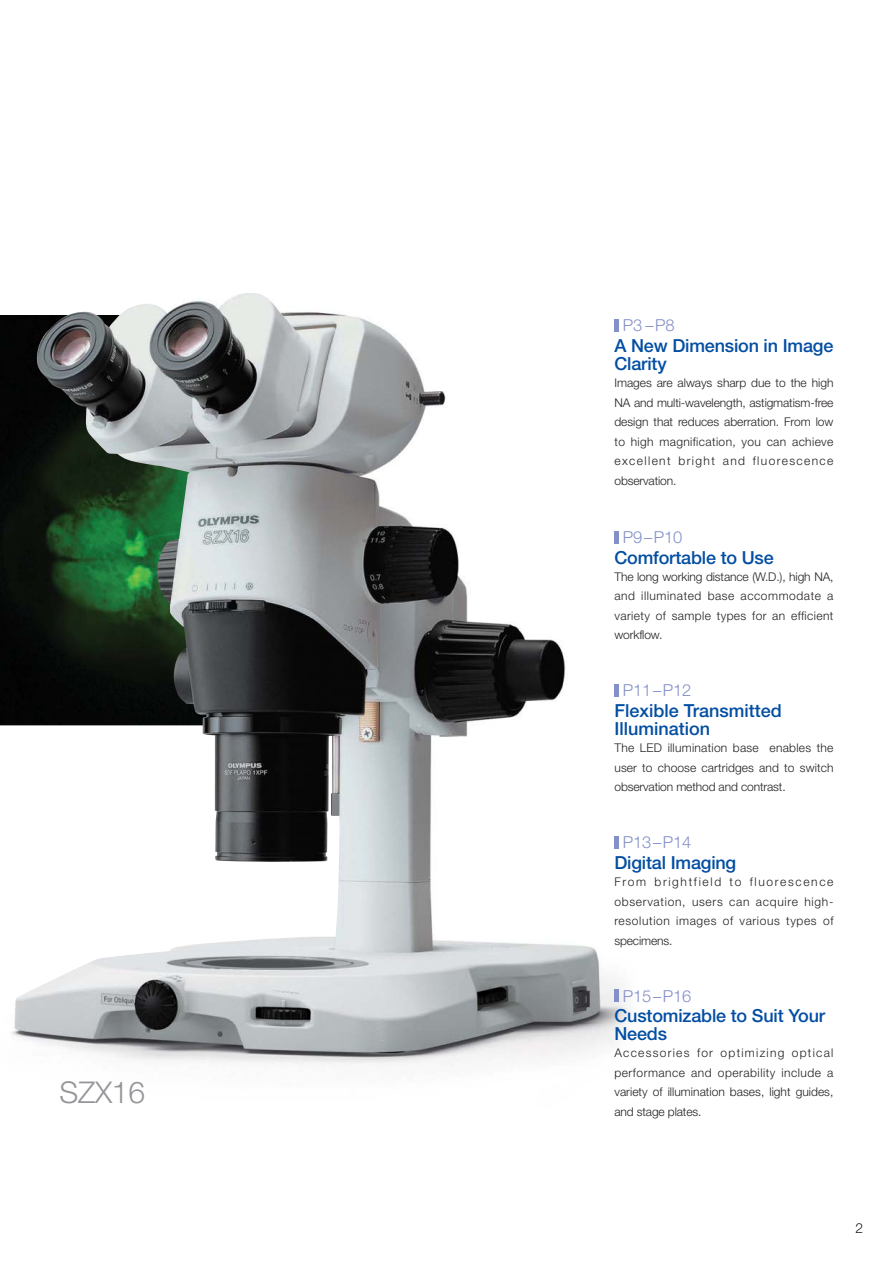
<style>
.page{position:relative;width:893px;height:1263px;background:#fff}
.page>*{position:absolute;margin:0;border:0;box-sizing:border-box;transform-origin:0 0}
.t1{font:300 30px "Helvetica Neue LT Std";letter-spacing:-.01em;color:#939598}
.t2{font:500 18px/18px "Helvetica Neue LT Std";letter-spacing:-.01em;color:#034ea2}
.t3{font:300 16.5px "Helvetica Neue LT Std";letter-spacing:-.01em;color:#8490c8}
.t4{font:300 13.8px "Helvetica Neue LT Std";color:#231f20}
.t5{font:300 12px/19.5px "Helvetica Neue LT Std";letter-spacing:.01em;color:#231f20;text-align:justify}
</style>
<div class="page">
<img style="left:0;top:293px;width:630px;height:773px">
<div style="left:614px;top:319px;width:5px;height:12px;background:#8490c8"></div>
<div style="left:614px;top:531px;width:5px;height:12px;background:#8490c8"></div>
<div style="left:614px;top:684px;width:5px;height:12px;background:#8490c8"></div>
<div style="left:614px;top:836px;width:5px;height:12px;background:#8490c8"></div>
<div style="left:614px;top:989px;width:5px;height:12px;background:#8490c8"></div>
<h1 class="t1" style="left:60px;top:1081px;width:87px">SZX16</h1>
<h3 class="t3" style="left:623px;top:320px;width:53px">P3-P8</h3>
<h2 class="t2" style="left:614px;top:339px;width:220px">A New Dimension in Image<br>Clarity</h2>
<p class="t5" style="left:614px;top:375px;width:220px">Images are always sharp due to the high NA and multi-wavelength, astigmatism-free design that reduces aberration. From low to high magnification, you can achieve excellent bright and fluorescence observation.</p>
<h3 class="t3" style="left:623px;top:531px;width:61px">P9-P10</h3>
<h2 class="t2" style="left:614px;top:550px;width:161px">Comfortable to Use</h2>
<p class="t5" style="left:614px;top:568px;width:220px">The long working distance (W.D.), high NA, and illuminated base accommodate a variety of sample types for an efficient workflow.</p>
<h3 class="t3" style="left:623px;top:685px;width:70px">P11-P12</h3>
<h2 class="t2" style="left:614px;top:704px;width:169px">Flexible Transmitted<br>Illumination</h2>
<p class="t5" style="left:614px;top:740px;width:220px">The LED illumination base enables the user to choose cartridges and to switch observation method and contrast.</p>
<h3 class="t3" style="left:623px;top:836px;width:70px">P13-P14</h3>
<h2 class="t2" style="left:614px;top:855px;width:123px">Digital Imaging</h2>
<p class="t5" style="left:614px;top:873px;width:220px">From brightfield to fluorescence observation, users can acquire high&shy;resolution images of various types of specimens.</p>
<h3 class="t3" style="left:623px;top:990px;width:70px">P15-P16</h3>
<h2 class="t2" style="left:614px;top:1009px;width:212px">Customizable to Suit Your<br>Needs</h2>
<p class="t5" style="left:614px;top:1045px;width:220px">Accessories for optimizing optical performance and operability include a variety of illumination bases, light guides, and stage plates.</p>
<p class="t4" style="left:855px;top:1223px;width:9px">2</p>
</div>
